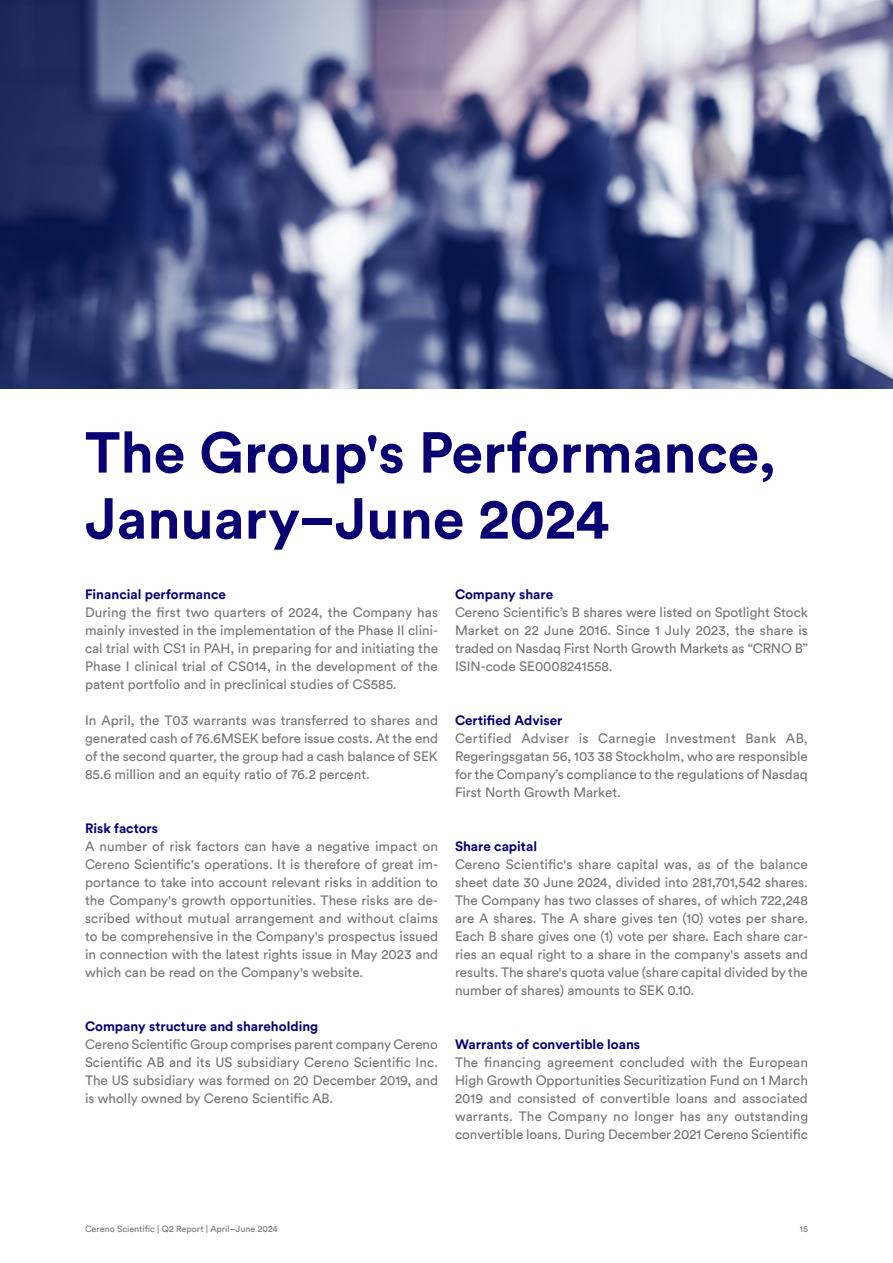
<style>
.page{position:relative;width:893px;height:1263px;background:#fff}
.page>*{position:absolute;margin:0;border:0;box-sizing:border-box;transform-origin:0 0}
.H1_1{font:700 57px/66px "Circular Std";color:#090072}
.t1{font:13.5px/18px "Circular Std";color:#787573;text-align:justify}
.t2{font:700 13.5px "Circular Std";color:#090072}
.t3{font:9px "Circular Std";color:#787573}
</style>
<div class="page">
<img style="left:0;top:0;width:893px;height:388px">
<p class="H1_1" style="left:85px;top:418px;width:693px">The Group's Performance,<br>January–June 2024</p>
<h3 class="t2" style="left:85px;top:585px;width:142px">Financial performance</h3>
<p class="t1" style="left:85px;top:603px;width:355px">During the first two quarters of 2024, the Company has mainly invested in the implementation of the Phase II clini&shy;cal trial with CS1 in PAH, in preparing for and initiating the Phase I clinical trial of CS014, in the development of the patent portfolio and in preclinical studies of CS585.</p>
<p class="t1" style="left:85px;top:711px;width:354px">In April, the T03 warrants was transferred to shares and generated cash of 76.6MSEK before issue costs. At the end of the second quarter, the group had a cash balance of SEK 85.6 million and an equity ratio of 76.2 percent.</p>
<h3 class="t2" style="left:455px;top:585px;width:100px">Company share</h3>
<p class="t1" style="left:455px;top:603px;width:354px">Cereno Scientific’s B shares were listed on Spotlight Stock Market on 22 June 2016. Since 1 July 2023, the share is traded on Nasdaq First North Growth Markets as “CRNO B” ISIN-code SE0008241558.</p>
<h3 class="t2" style="left:455px;top:711px;width:109px">Certified Adviser</h3>
<p class="t1" style="left:455px;top:729px;width:354px">Certified Adviser is Carnegie Investment Bank AB, Regeringsgatan 56, 103 38 Stockholm, who are responsible for the Company’s compliance to the regulations of Nasdaq First North Growth Market.</p>
<h3 class="t2" style="left:85px;top:819px;width:75px">Risk factors</h3>
<p class="t1" style="left:85px;top:837px;width:355px">A number of risk factors can have a negative impact on Cereno Scientific's operations. It is therefore of great im&shy;portance to take into account relevant risks in addition to the Company's growth opportunities. These risks are de&shy;scribed without mutual arrangement and without claims to be comprehensive in the Company's prospectus issued in connection with the latest rights issue in May 2023 and which can be read on the Company's website.</p>
<h3 class="t2" style="left:85px;top:1017px;width:235px">Company structure and shareholding</h3>
<p class="t1" style="left:85px;top:1035px;width:354px">Cereno Scientific Group comprises parent company Cereno Scientific AB and its US subsidiary Cereno Scientific Inc.<br>The US subsidiary was formed on 20 December 2019, and is wholly owned by Cereno Scientific AB.</p>
<h3 class="t2" style="left:455px;top:837px;width:84px">Share capital</h3>
<p class="t1" style="left:455px;top:855px;width:355px">Cereno Scientific's share capital was, as of the balance sheet date 30 June 2024, divided into 281,701,542 shares.<br>The Company has two classes of shares, of which 722,248 are A shares. The A share gives ten (10) votes per share.<br>Each B share gives one (1) vote per share. Each share car&shy;ries an equal right to a share in the company's assets and results. The share's quota value (share capital divided by the number of shares) amounts to SEK 0.10.</p>
<h3 class="t2" style="left:455px;top:1035px;width:187px">Warrants of convertible loans</h3>
<p class="t1" style="left:455px;top:1053px;width:355px">The financing agreement concluded with the European High Growth Opportunities Securitization Fund on 1 March 2019 and consisted of convertible loans and associated warrants. The Company no longer has any outstanding convertible loans. During December 2021 Cereno Scientific</p>
<p class="t3" style="left:85px;top:1223px;width:194px">Cereno Scientific | Q2 Report | April–June 2024</p>
<p class="t3" style="left:800px;top:1223px;width:10px">15</p>
</div>
